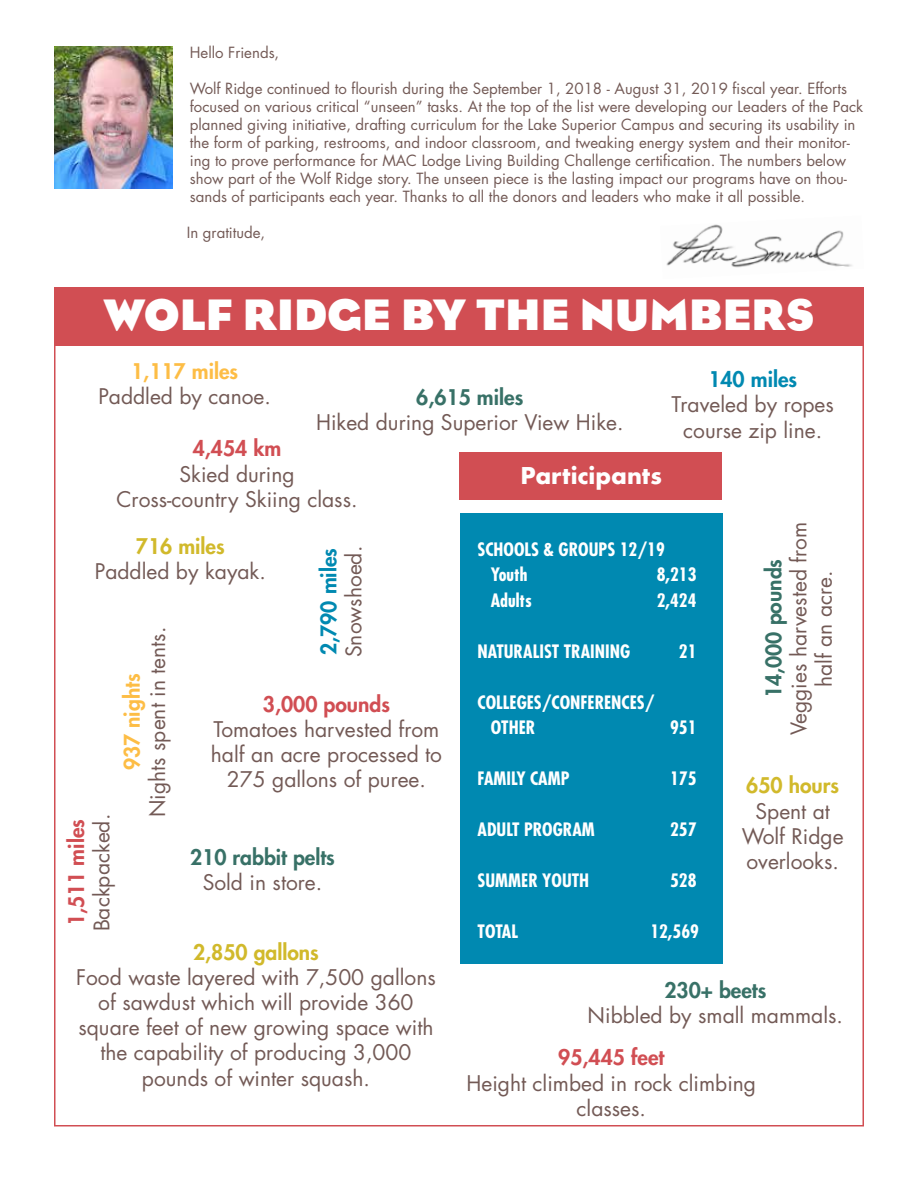
<style>
.page{position:relative;width:918px;height:1188px;background:#fff}
.page>*{position:absolute;margin:0;border:0;box-sizing:border-box;transform-origin:0 0}
.t1{font:45px "Bureau Eagle FB Bold";color:#fff}
.t2{font:700 22.5px "Futura";color:#fff}
.t3{font:21px/25.2px "Futura";color:#735a56;text-align:center}
.t4{font:800 21px "Futura";color:#387167}
.t5{font:800 21px "Futura";color:#d14e53}
.t6{font:800 21px "Futura";color:#d1b92b}
.t7{font:800 21px "Futura";color:#fdbd45}
.t8{font:800 21px "Futura";color:#0089b1}
.t9{font:700 condensed 18px/25.5px "Futura";color:#fff}
.t10{font:15px/18px "Futura";color:#735a56}
</style>
<div class="page">
<img style="left:54px;top:47px;width:118px;height:141px">
<img style="left:666px;top:224px;width:186px;height:44px">
<div style="left:460px;top:514px;width:263px;height:450px;background:#0089b1"></div>
<div style="left:459px;top:453px;width:263px;height:47px;background:#d14e53"></div>
<div style="left:54px;top:287px;width:810px;height:58px;background:#d14e53"></div>
<p class="t10" style="left:190px;top:44px;width:91px">Hello Friends,</p>
<p class="t10" style="left:190px;top:80px;width:675px">Wolf Ridge continued to flourish during the September 1, 2018 - August 31, 2019 fiscal year. Efforts focused on various critical “unseen” tasks. At the top of the list were developing our Leaders of the Pack planned giving initiative, drafting curriculum for the Lake Superior Campus and securing its usability in the form of parking, restrooms, and indoor classroom, and tweaking energy system and their monitor&shy;ing to prove performance for MAC Lodge Living Building Challenge certification. The numbers below show part of the Wolf Ridge story. The unseen piece is the lasting impact our programs have on thou&shy;sands of participants each year. Thanks to all the donors and leaders who make it all possible.</p>
<p class="t10" style="left:187px;top:224px;width:80px">In gratitude,</p>
<h1 class="t1" style="left:103px;top:290px;width:713px">WOLF RIDGE BY THE NUMBERS</h1>
<h3 class="t7" style="left:131px;top:357px;width:108px">1,117 miles</h3>
<h3 class="t3" style="left:98px;top:383px;width:174px">Paddled by canoe.</h3>
<h3 class="t4" style="left:416px;top:383px;width:108px">6,615 miles</h3>
<h3 class="t3" style="left:316px;top:409px;width:309px">Hiked during Superior View Hike.</h3>
<h3 class="t5" style="left:193px;top:435px;width:90px">4,454 km</h3>
<h3 class="t3" style="left:117px;top:461px;width:242px">Skied during<br>Cross-country Skiing class.</h3>
<h2 class="t2" style="left:520px;top:459px;width:143px">Participants</h2>
<h3 class="t8" style="left:708px;top:365px;width:90px">140 miles</h3>
<h3 class="t3" style="left:672px;top:392px;width:164px">Traveled by ropes course zip line.</h3>
<h3 class="t3" style="left:786px;top:735px;width:215px;rotate:-90deg">Veggies harvested from half an acre.</h3>
<h3 class="t6" style="left:136px;top:532px;width:90px">716 miles</h3>
<h3 class="t3" style="left:95px;top:558px;width:173px">Paddled by kayak.</h3>
<p class="t9" style="left:491px;top:536px;width:176px;text-indent:-13px">SCHOOLS &amp; GROUPS 12/19<br>Youth</p>
<h3 class="t8" style="left:315px;top:655px;width:108px;rotate:-90deg">2,790 miles</h3>
<h3 class="t3" style="left:341px;top:657px;width:113px;rotate:-90deg">Snowshoed.</h3>
<h3 class="t4" style="left:760px;top:698px;width:141px;rotate:-90deg">14,000 pounds</h3>
<p class="t9" style="left:657px;top:562px;width:41px">8,213</p>
<p class="t9" style="left:491px;top:587px;width:43px">Adults</p>
<p class="t9" style="left:657px;top:587px;width:41px">2,424</p>
<p class="t9" style="left:478px;top:638px;width:154px">NATURALIST TRAINING</p>
<p class="t9" style="left:679px;top:638px;width:19px">21</p>
<p class="t9" style="left:491px;top:689px;width:165px;text-indent:-13px">COLLEGES/CONFERENCES/<br>OTHER</p>
<h3 class="t3" style="left:144px;top:817px;width:192px;rotate:-90deg">Nights spent in tents.</h3>
<h3 class="t7" style="left:118px;top:770px;width:98px;rotate:-90deg">937 nights</h3>
<h3 class="t5" style="left:263px;top:690px;width:129px">3,000 pounds</h3>
<h3 class="t3" style="left:211px;top:716px;width:233px">Tomatoes harvested from half an acre processed to<br>275 gallons of puree.</h3>
<p class="t9" style="left:670px;top:715px;width:28px">951</p>
<p class="t9" style="left:478px;top:766px;width:93px">FAMILY CAMP</p>
<p class="t9" style="left:670px;top:766px;width:28px">175</p>
<p class="t9" style="left:478px;top:817px;width:119px">ADULT PROGRAM</p>
<p class="t9" style="left:670px;top:817px;width:28px">257</p>
<p class="t9" style="left:478px;top:868px;width:113px">SUMMER YOUTH</p>
<p class="t9" style="left:670px;top:868px;width:28px">528</p>
<p class="t9" style="left:478px;top:919px;width:42px">TOTAL</p>
<p class="t9" style="left:650px;top:919px;width:50px">12,569</p>
<h3 class="t6" style="left:746px;top:772px;width:94px">650 hours</h3>
<h3 class="t3" style="left:742px;top:798px;width:103px">Spent at<br>Wolf Ridge</h3>
<h3 class="t5" style="left:62px;top:926px;width:108px;rotate:-90deg">1,511 miles</h3>
<h3 class="t3" style="left:89px;top:931px;width:119px;rotate:-90deg">Backpacked.</h3>
<h3 class="t4" style="left:190px;top:843px;width:146px">210 rabbit pelts</h3>
<h3 class="t3" style="left:746px;top:848px;width:94px">overlooks.</h3>
<h3 class="t3" style="left:203px;top:869px;width:121px">Sold in store.</h3>
<h3 class="t6" style="left:193px;top:938px;width:127px">2,850 gallons</h3>
<h3 class="t3" style="left:76px;top:964px;width:361px">Food waste layered with 7,500 gallons of sawdust which will provide 360 square feet of new growing space with the capability of producing 3,000 pounds of winter squash.</h3>
<h3 class="t4" style="left:664px;top:976px;width:103px">230+ beets</h3>
<h3 class="t3" style="left:588px;top:1003px;width:257px">Nibbled by small mammals.</h3>
<h3 class="t5" style="left:558px;top:1044px;width:107px">95,445 feet</h3>
<h3 class="t3" style="left:466px;top:1070px;width:291px">Height climbed in rock climbing classes.</h3>
</div>
